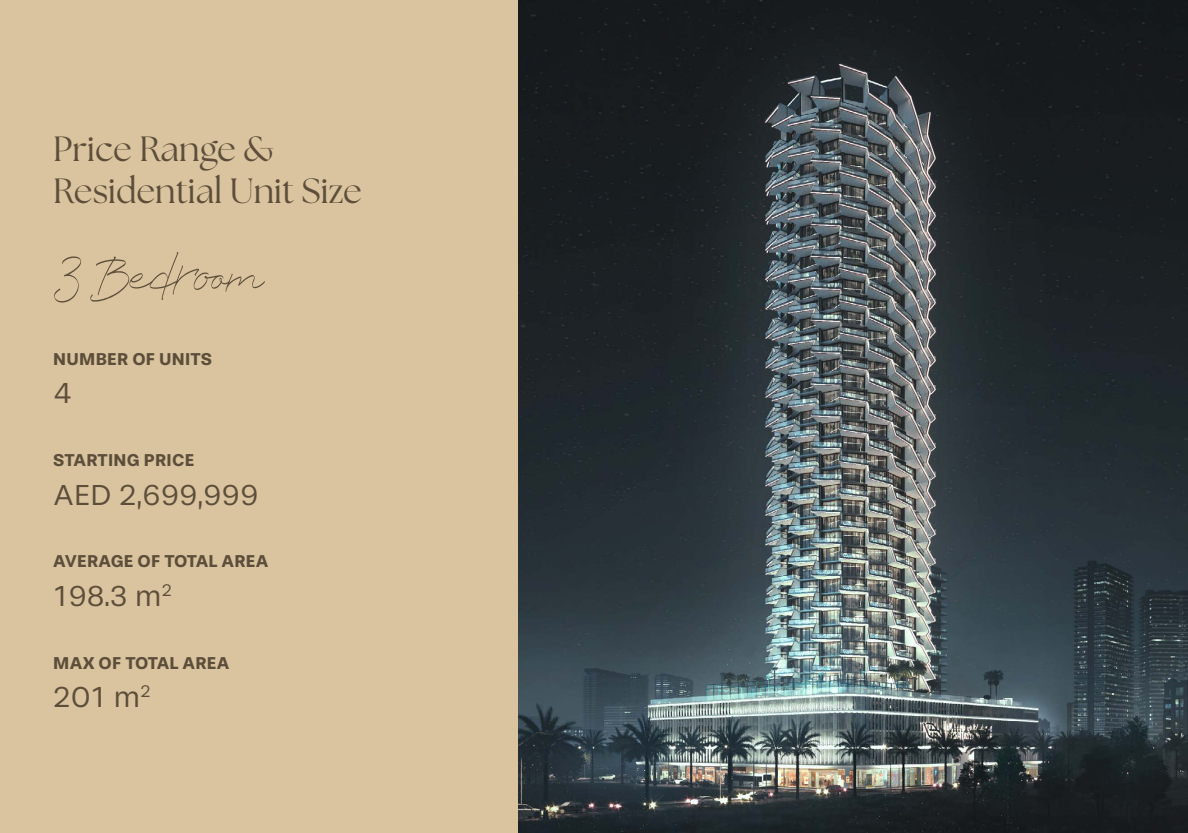
<style>
.page{position:relative;width:1188px;height:833px;background:#fff}
.page>*{position:absolute;margin:0;border:0;box-sizing:border-box;transform-origin:0 0}
.t1{font:61.25px "Zamira";letter-spacing:-.045em;color:#5c4e3a}
.t2{font:35px/42px "The Seasons";color:#5c4e3a}
.t3{font:30px "Stevie Sans";letter-spacing:.015em;color:#5c4e3a}
.t4{font:700 17.5px "Stevie Sans";letter-spacing:.015em;color:#5c4e3a}
</style>
<div class="page">
<div style="left:0;top:0;width:1187px;height:833px;background:#d9c49f"></div>
<img style="left:518px;top:0;width:669px;height:833px">
<h2 class="t2" style="left:53px;top:127px;width:310px">Price Range &amp;<br>Residential Unit Size</h2>
<h1 class="t1" style="left:53px;top:228px;width:212px">3 Bedroom</h1>
<p class="t4" style="left:53px;top:348px;width:160px">NUMBER OF UNITS</p>
<h3 class="t3" style="left:53px;top:376px;width:20px">4</h3>
<p class="t4" style="left:53px;top:449px;width:142px">STARTING PRICE</p>
<h3 class="t3" style="left:53px;top:477px;width:207px">AED 2,699,999</h3>
<p class="t4" style="left:53px;top:551px;width:216px">AVERAGE OF TOTAL AREA</p>
<h3 class="t3" style="left:53px;top:579px;width:120px">198.3 m<sup>2</sup></h3>
<p class="t4" style="left:53px;top:652px;width:177px">MAX OF TOTAL AREA</p>
<h3 class="t3" style="left:53px;top:680px;width:99px">201 m<sup>2</sup></h3>
</div>
